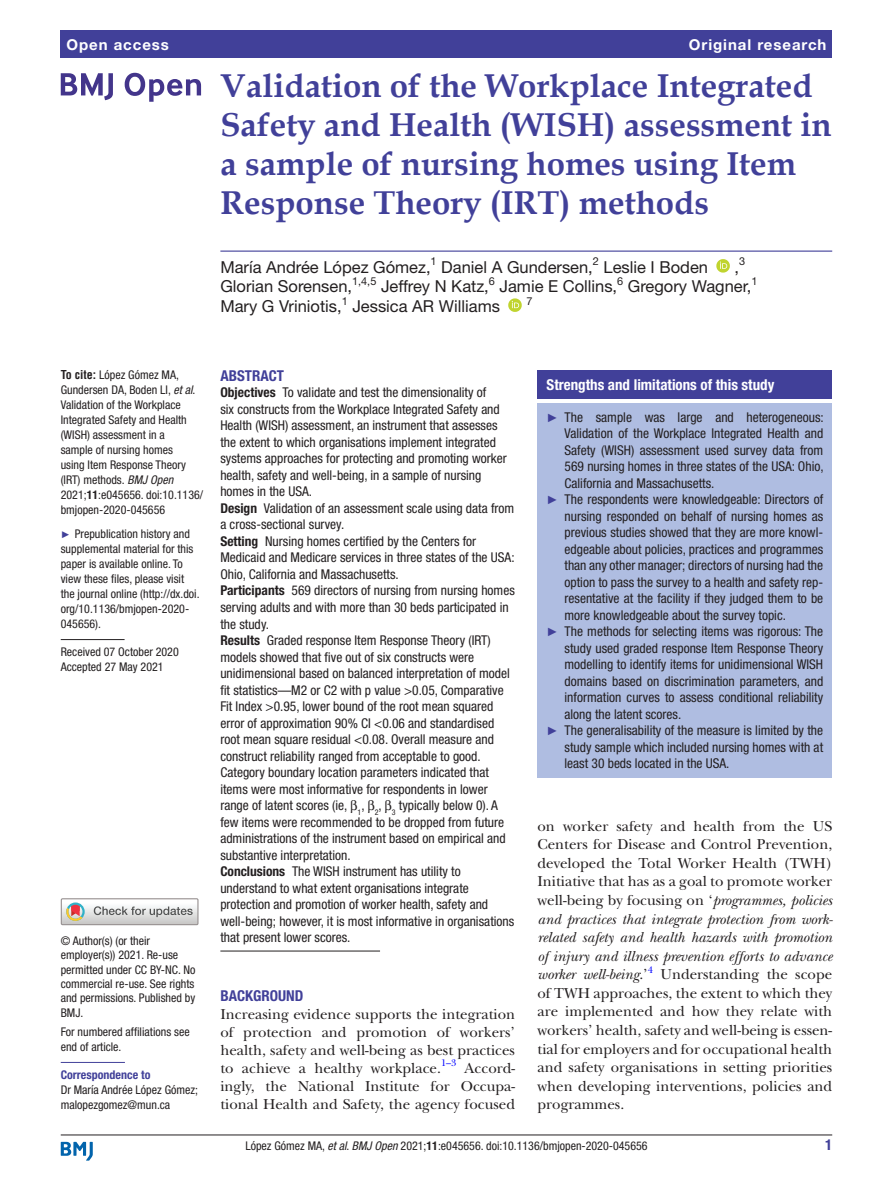
<style>
.page{position:relative;width:893px;height:1191px;background:#fff}
.page>*{position:absolute;margin:0;border:0;box-sizing:border-box;transform-origin:0 0}
.t1{font:700 33px/39px "Book Antiqua";color:#414099}
.t2{font:16.5px "Helvetica Neue LT Std";color:#231f20}
.t3{font:15px/18.6px "New Baskerville";color:#231f20;text-align:justify}
.t4{font:700 condensed 15px "Helvetica Neue LT Std";color:#fff}
.t5{font:700 15px "Helvetica Neue LT Std";letter-spacing:.065em;color:#fff}
.t6{font:700 condensed 15px "Helvetica Neue LT Std";color:#414099}
.t7{font:condensed 13.5px/16.5px "Helvetica Neue LT Std";color:#231f20}
.t8{font:condensed 12px/15px "Helvetica Neue LT Std";color:#231f20}
.t9{font:700 condensed 12px "Helvetica Neue LT Std";color:#414099}
.t10{font:10.95px "Helvetica Neue LT Std";color:#231f20}
.t11{font:9.9px "New Baskerville";color:#00f}
.s1{font-family:"Helvetica LT Std";font-weight:700}
.s2{font-style:italic}
.s3{font-weight:700}
.s4{font-family:"Arial";font-stretch:normal;font-size:9.75px;color:#414099}
.s5{font-family:"Arial";font-stretch:normal;font-size:12px;color:#414099}
</style>
<div class="page">
<hr style="left:61px;top:1134px;width:771px;height:1px;background:#231f20">
<svg style="left:61px;top:1141px;width:32px;height:19px"></svg>
<div style="left:61px;top:31px;width:771px;height:27px;background:#414099"></div>
<hr style="left:220px;top:250px;width:612px;height:2px;background:#414099">
<svg style="left:716px;top:259px;width:14px;height:14px"></svg>
<svg style="left:508px;top:298px;width:14px;height:14px"></svg>
<hr style="left:61px;top:639px;width:64px;height:1px;background:#231f20">
<hr style="left:61px;top:1062px;width:64px;height:1px;background:#414099">
<svg style="left:61px;top:73px;width:52px;height:27px"></svg>
<svg style="left:125px;top:73px;width:76px;height:29px"></svg>
<div style="left:61px;top:898px;width:138px;height:27px;border:1px solid #969090"></div>
<svg style="left:61px;top:898px;width:137px;height:26px"></svg>
<hr style="left:220px;top:950px;width:160px;height:1px;background:#231f20">
<div style="left:538px;top:370px;width:294px;height:29px;background:#414099"></div>
<div style="left:538px;top:403px;width:294px;height:374px;background:#afbde1"></div>
<p class="t5" style="left:66px;top:35px;width:104px">Open access</p>
<p class="t5" style="left:689px;top:35px;width:139px">Original research</p>
<h1 class="t1" style="left:220px;top:66px;width:613px">Validation of the Workplace Integrated Safety and Health (WISH) assessment in a sample of nursing homes using Item Response Theory (IRT) methods</h1>
<p class="t2" style="left:220px;top:257px;width:212px">María Andrée López Gómez,</p>
<p class="t10" style="left:431px;top:255px;width:8px">1</p>
<p class="t2" style="left:441px;top:257px;width:153px">Daniel A Gundersen,</p>
<p class="t10" style="left:593px;top:255px;width:8px">2</p>
<p class="t2" style="left:604px;top:257px;width:106px">Leslie I Boden</p>
<p class="t10" style="left:739px;top:255px;width:8px">3</p>
<p class="t2" style="left:734px;top:257px;width:6px">,</p>
<p class="t2" style="left:220px;top:276px;width:133px">Glorian Sorensen,</p>
<p class="t10" style="left:352px;top:274px;width:26px">1,4,5</p>
<p class="t2" style="left:381px;top:276px;width:109px">Jeffrey N Katz,</p>
<p class="t10" style="left:489px;top:274px;width:8px">6</p>
<p class="t2" style="left:500px;top:276px;width:119px">Jamie E Collins,</p>
<p class="t10" style="left:617px;top:274px;width:8px">6</p>
<p class="t2" style="left:628px;top:276px;width:125px">Gregory Wagner,</p>
<p class="t10" style="left:751px;top:274px;width:8px">1</p>
<p class="t2" style="left:220px;top:296px;width:123px">Mary G Vriniotis,</p>
<p class="t10" style="left:342px;top:294px;width:8px">1</p>
<p class="t2" style="left:352px;top:296px;width:149px">Jessica AR Williams</p>
<p class="t10" style="left:526px;top:294px;width:8px">7</p>
<p class="t8" style="left:61px;top:367px;width:144px"><span class="s1">To cite:</span> López Gómez MA,<br>Gundersen DA, Boden LI, <span class="s2">et al</span>.<br>Validation of the Workplace<br>Integrated Safety and Health (WISH) assessment in a<br>sample of nursing homes<br>using Item Response Theory (IRT) methods. <span class="s2">BMJ Open<br></span>2021;<span class="s3">11</span>:e045656. doi:10.1136/ bmjopen-2020-045656</p>
<p class="t8" style="left:61px;top:526px;width:140px"><span class="s4">►</span> Prepublication history and supplemental material for this paper is available online. To view these files, please visit the journal online (http://dx.doi. org/10.1136/bmjopen-2020-<br>045656).</p>
<p class="t8" style="left:61px;top:644px;width:120px">Received 07 October 2020<br>Accepted 27 May 2021</p>
<p class="t8" style="left:61px;top:933px;width:136px;line-height:14.4px">© Author(s) (or their employer(s)) 2021. Re-use permitted under CC BY-NC. No commercial re-use. See rights and permissions. Published by<br>BMJ.</p>
<p class="t8" style="left:61px;top:1024px;width:130px">For numbered affiliations see end of article.</p>
<p class="t9" style="left:61px;top:1067px;width:91px">Correspondence to</p>
<p class="t8" style="left:61px;top:1082px;width:139px">Dr María Andrée López Gómez; malopezgomez@mun.ca</p>
<p class="t6" style="left:220px;top:366px;width:65px">ABSTRACT</p>
<p class="t7" style="left:220px;top:384px;width:296px"><span class="s3">Objectives</span> To validate and test the dimensionality of<br>six constructs from the Workplace Integrated Safety and Health (WISH) assessment, an instrument that assesses the extent to which organisations implement integrated systems approaches for protecting and promoting worker health, safety and well-being, in a sample of nursing homes in the USA.<br><span class="s3">Design</span> Validation of an assessment scale using data from a cross-sectional survey.<br><span class="s3">Setting</span> Nursing homes certified by the Centers for Medicaid and Medicare services in three states of the USA:<br>Ohio, California and Massachusetts.<br><span class="s3">Participants</span> 569 directors of nursing from nursing homes serving adults and with more than 30 beds participated in the study.<br><span class="s3">Results</span> Graded response Item Response Theory (IRT) models showed that five out of six constructs were unidimensional based on balanced interpretation of model fit statistics—M2 or C2 with p value &gt;0.05, Comparative Fit Index &gt;0.95, lower bound of the root mean squared error of approximation 90% CI &lt;0.06 and standardised root mean square residual &lt;0.08. Overall measure and construct reliability ranged from acceptable to good.<br>Category boundary location parameters indicated that items were most informative for respondents in lower range of latent scores (ie, <sub>1</sub>, <sub>2</sub>, <sub>3</sub> typically below 0). A few items were recommended to be dropped from future administrations of the instrument based on empirical and substantive interpretation.<br><span class="s3">Conclusions</span> The WISH instrument has utility to understand to what extent organisations integrate protection and promotion of worker health, safety and well-being; however, it is most informative in organisations that present lower scores.</p>
<p class="t6" style="left:220px;top:986px;width:85px">BACKGROUND</p>
<p class="t3" style="left:220px;top:1005px;width:296px;line-height:18px">Increasing evidence supports the integration of protection and promotion of workers’ health, safety and well-being as best practices to achieve a healthy workplace.</p>
<p class="t11" style="left:441px;top:1057px;width:17px">1–3</p>
<p class="t3" style="left:220px;top:1059px;width:296px;line-height:18px;text-indent:244px">Accord&shy;ingly, the National Institute for Occupa&shy;tional Health and Safety, the agency focused</p>
<p class="t4" style="left:547px;top:375px;width:229px">Strengths and limitations of this study</p>
<p class="t7" style="left:547px;top:408px;width:279px"><span class="s5">►</span> The sample was large and heterogeneous:</p>
<p class="t7" style="left:565px;top:425px;width:260px">Validation of the Workplace Integrated Health and</p>
<p class="t7" style="left:565px;top:441px;width:260px">Safety (WISH) assessment used survey data from</p>
<p class="t7" style="left:565px;top:458px;width:261px">569 nursing homes in three states of the USA: Ohio,</p>
<p class="t7" style="left:565px;top:474px;width:151px">California and Massachusetts.</p>
<p class="t7" style="left:547px;top:491px;width:278px"><span class="s5">►</span> The respondents were knowledgeable: Directors of</p>
<p class="t7" style="left:565px;top:507px;width:260px">nursing responded on behalf of nursing homes as</p>
<p class="t7" style="left:565px;top:524px;width:260px">previous studies showed that they are more knowl-</p>
<p class="t7" style="left:565px;top:540px;width:260px">edgeable about policies, practices and programmes</p>
<p class="t7" style="left:565px;top:557px;width:260px">than any other manager; directors of nursing had the</p>
<p class="t7" style="left:565px;top:573px;width:260px">option to pass the survey to a health and safety rep-</p>
<p class="t7" style="left:565px;top:590px;width:260px">resentative at the facility if they judged them to be</p>
<p class="t7" style="left:565px;top:606px;width:223px">more knowledgeable about the survey topic.</p>
<p class="t7" style="left:547px;top:623px;width:278px"><span class="s5">►</span> The methods for selecting items was rigorous: The</p>
<p class="t7" style="left:565px;top:639px;width:260px">study used graded response Item Response Theory</p>
<p class="t7" style="left:565px;top:656px;width:260px">modelling to identify items for unidimensional WISH</p>
<p class="t7" style="left:565px;top:672px;width:260px">domains based on discrimination parameters, and</p>
<p class="t7" style="left:565px;top:689px;width:260px">information curves to assess conditional reliability</p>
<p class="t7" style="left:565px;top:705px;width:118px">along the latent scores.</p>
<p class="t7" style="left:547px;top:722px;width:278px"><span class="s5">►</span> The generalisability of the measure is limited by the</p>
<p class="t7" style="left:565px;top:738px;width:260px">study sample which included nursing homes with at</p>
<p class="t7" style="left:565px;top:755px;width:166px">least 30 beds located in the USA.</p>
<p class="t3" style="left:538px;top:816px;width:297px">on worker safety and health from the US Centers for Disease and Control Prevention, developed the Total Worker Health (TWH)<br>Initiative that has as a goal to promote worker well-being by focusing on ‘<span class="s2">programmes, policies and practices that integrate protection from work&shy;related safety and health hazards with promotion of injury and illness prevention efforts to advance worker well-being</span>.’<sup>4</sup></p>
<p class="t3" style="left:538px;top:965px;width:296px;text-indent:123px">Understanding the scope of TWH approaches, the extent to which they are implemented and how they relate with workers’ health, safety and well-being is essen&shy;tial for employers and for occupational health and safety organisations in setting priorities when developing interventions, policies and programmes.</p>
<p class="t8" style="left:245px;top:1137px;width:404px">López Gómez MA, <span class="s2">et al</span>. <span class="s2">BMJ Open</span> 2021;<span class="s3">11</span>:e045656. doi:10.1136/bmjopen-2020-045656</p>
<p class="t6" style="left:825px;top:1135px;width:9px">1</p>
</div>
